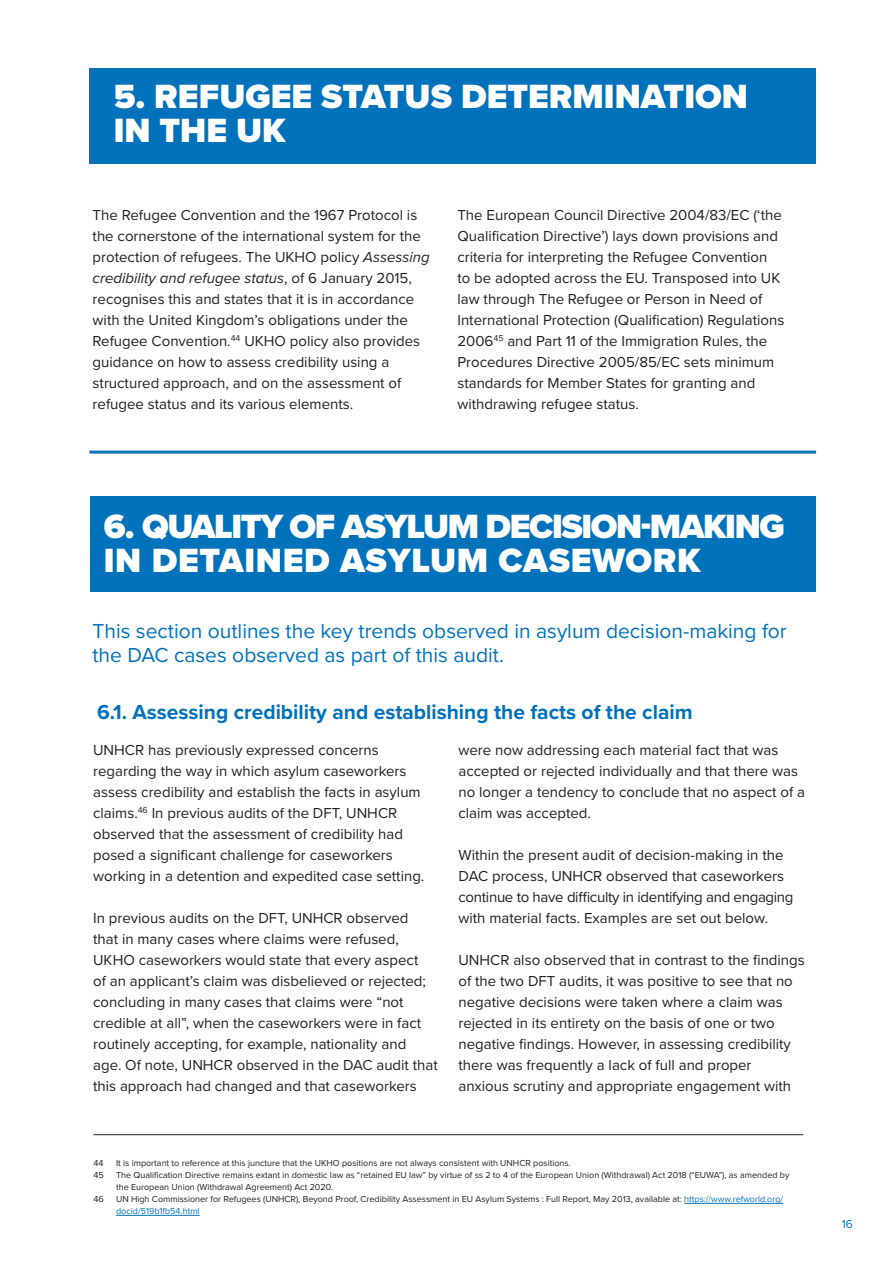
<style>
.page{position:relative;width:893px;height:1263px;background:#fff}
.page>*{position:absolute;margin:0;border:0;box-sizing:border-box;transform-origin:0 0}
.t1{font:900 34.8px/33.9px "Proxima Nova";letter-spacing:-.04em;color:#fff}
.t2{font:900 34.8px/33.9px "Proxima Nova";color:#fff}
.t3{font:21px/24px "Proxima Nova";color:#0072bc}
.t4{font:700 21px "Proxima Nova";color:#0072bc}
.t5{font:15px/21px "Proxima Nova";color:#231f20}
.t6{font:12px "Proxima Nova";color:#0072bc}
.t7{font:9px/12px "Proxima Nova";color:#231f20}
.s1{font-style:italic}
.s2{font-weight:400;font-size:15px;color:#fff}
.s3{color:#0072bc}
</style>
<div class="page">
<hr style="left:94px;top:1134px;width:709px;height:1px;background:#231f20">
<div style="left:89px;top:68px;width:727px;height:96px;background:#0072bc"></div>
<div style="left:90px;top:496px;width:726px;height:96px;background:#0072bc"></div>
<hr style="left:684px;top:1203px;width:99px;height:1px;background:#0072bc">
<hr style="left:116px;top:1215px;width:84px;height:1px;background:#0072bc">
<hr style="left:89px;top:451px;width:727px;height:3px;background:#0072bc">
<h1 class="t2" style="left:114px;top:79px;width:636px">5. REFUGEE STATUS DETERMINATION<br>IN THE UK</h1>
<p class="t5" style="left:93px;top:204px;width:339px">The Refugee Convention and the 1967 Protocol is the cornerstone of the international system for the protection of refugees. The UKHO policy <span class="s1">Assessing credibility and refugee status</span>, of 6 January 2015, recognises this and states that it is in accordance with the United Kingdom’s obligations under the Refugee Convention.<sup>44</sup> UKHO policy also provides guidance on how to assess credibility using a structured approach, and on the assessment of refugee status and its various elements.</p>
<p class="t5" style="left:457px;top:204px;width:328px">The European Council Directive 2004/83/EC (‘the Qualification Directive’) lays down provisions and criteria for interpreting the Refugee Convention<br>to be adopted across the EU. Transposed into UK law through The Refugee or Person in Need of International Protection (Qualification) Regulations 2006<sup>45</sup> and Part 11 of the Immigration Rules, the Procedures Directive 2005/85/EC sets minimum standards for Member States for granting and withdrawing refugee status.</p>
<h1 class="t1" style="left:104px;top:510px;width:682px">6. QUALITY OF ASYLUM DECISION-MAKING<br>IN DETAINED ASYLUM CASEWORK</h1>
<h2 class="t3" style="left:92px;top:618px;width:696px">This section outlines the key trends observed in asylum decision-making for the DAC cases observed as part of this audit.</h2>
<h2 class="t4" style="left:93px;top:697px;width:601px"><span class="s2">\</span>6.1. Assessing credibility and establishing the facts of the claim</h2>
<p class="t5" style="left:93px;top:739px;width:333px">UNHCR has previously expressed concerns regarding the way in which asylum caseworkers assess credibility and establish the facts in asylum claims.<sup>46</sup> In previous audits of the DFT, UNHCR observed that the assessment of credibility had posed a significant challenge for caseworkers working in a detention and expedited case setting.</p>
<p class="t5" style="left:93px;top:907px;width:346px">In previous audits on the DFT, UNHCR observed<br>that in many cases where claims were refused, UKHO caseworkers would state that every aspect<br>of an applicant’s claim was disbelieved or rejected; concluding in many cases that claims were “not credible at all”, when the caseworkers were in fact routinely accepting, for example, nationality and age. Of note, UNHCR observed in the DAC audit that this approach had changed and that caseworkers</p>
<p class="t5" style="left:458px;top:739px;width:348px">were now addressing each material fact that was accepted or rejected individually and that there was no longer a tendency to conclude that no aspect of a claim was accepted.</p>
<p class="t5" style="left:458px;top:844px;width:337px">Within the present audit of decision-making in the DAC process, UNHCR observed that caseworkers continue to have difficulty in identifying and engaging with material facts. Examples are set out below.</p>
<p class="t5" style="left:458px;top:949px;width:348px">UNHCR also observed that in contrast to the findings of the two DFT audits, it was positive to see that no negative decisions were taken where a claim was rejected in its entirety on the basis of one or two negative findings. However, in assessing credibility there was frequently a lack of full and proper anxious scrutiny and appropriate engagement with</p>
<p class="t7" style="left:94px;top:1156px;width:12px">44</p>
<p class="t7" style="left:116px;top:1156px;width:456px">It is important to reference at this juncture that the UKHO positions are not always consistent with UNHCR positions.</p>
<p class="t7" style="left:94px;top:1168px;width:12px">45</p>
<p class="t7" style="left:116px;top:1168px;width:675px">The Qualification Directive remains extant in domestic law as “retained EU law” by virtue of ss 2 to 4 of the European Union (Withdrawal) Act 2018 (“EUWA”), as amended by the European Union (Withdrawal Agreement) Act 2020.</p>
<p class="t7" style="left:94px;top:1192px;width:12px">46</p>
<p class="t7" style="left:116px;top:1192px;width:669px">UN High Commissioner for Refugees (UNHCR), Beyond Proof, Credibility Assessment in EU Asylum Systems : Full Report, May 2013, available at: <span class="s3">https://www.refworld.org/ docid/519b1fb54.html</span></p>
<p class="t6" style="left:842px;top:1215px;width:13px">16</p>
</div>
